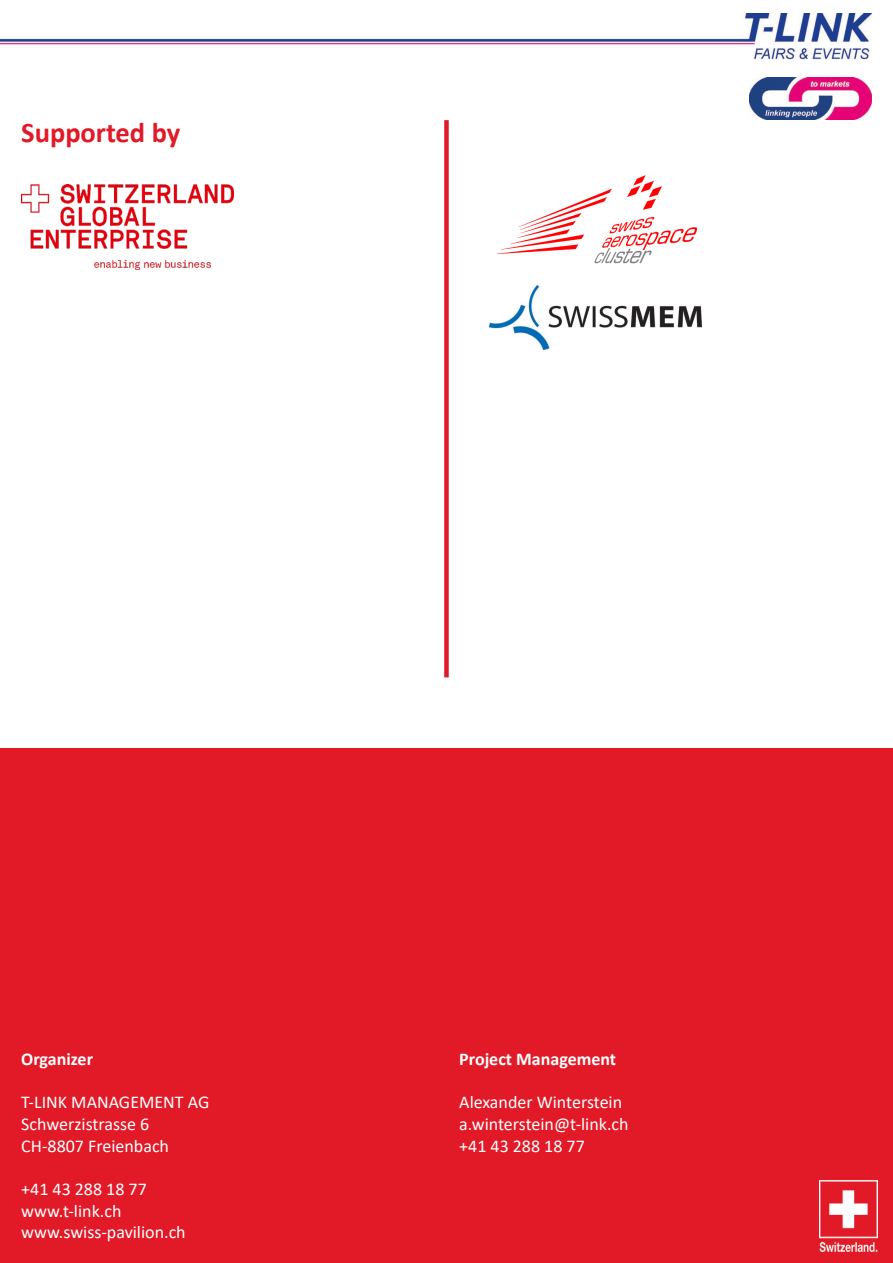
<style>
.page{position:relative;width:893px;height:1263px;background:#fff}
.page>*{position:absolute;margin:0;border:0;box-sizing:border-box;transform-origin:0 0}
.Titel{font:700 28.5px "Calibri";color:#e21926}
.t1{font:18px "Calibri";color:#fff}
.t2{font:700 18px "Calibri";color:#fff}
</style>
<div class="page">
<div style="left:0;top:748px;width:893px;height:515px;background:#e21926"></div>
<img style="left:21px;top:184px;width:213px;height:85px">
<img style="left:0;top:13px;width:872px;height:47px">
<div style="left:444px;top:120px;width:5px;height:557px;background:#e21926"></div>
<img style="left:489px;top:285px;width:213px;height:65px">
<img style="left:497px;top:175px;width:201px;height:89px">
<img style="left:820px;top:1180px;width:57px;height:72px">
<img style="left:750px;top:77px;width:122px;height:42px">
<p class="Titel" style="left:21px;top:112px;width:161px">Supported by</p>
<p class="t2" style="left:21px;top:1046px;width:73px">Organizer</p>
<p class="t1" style="left:21px;top:1090px;width:190px">T-LINK MANAGEMENT AG</p>
<p class="t1" style="left:21px;top:1111px;width:130px">Schwerzistrasse 6</p>
<p class="t1" style="left:21px;top:1133px;width:149px">CH-8807 Freienbach</p>
<p class="t1" style="left:21px;top:1176px;width:127px">+41 43 288 18 77</p>
<p class="t1" style="left:21px;top:1198px;width:102px">www.t-link.ch</p>
<p class="t1" style="left:21px;top:1219px;width:166px">www.swiss-pavilion.ch</p>
<p class="t2" style="left:459px;top:1046px;width:158px">Project Management</p>
<p class="t1" style="left:459px;top:1090px;width:164px">Alexander Winterstein</p>
<p class="t1" style="left:459px;top:1111px;width:171px">a.winterstein@t-link.ch</p>
<p class="t1" style="left:459px;top:1133px;width:127px">+41 43 288 18 77</p>
</div>
